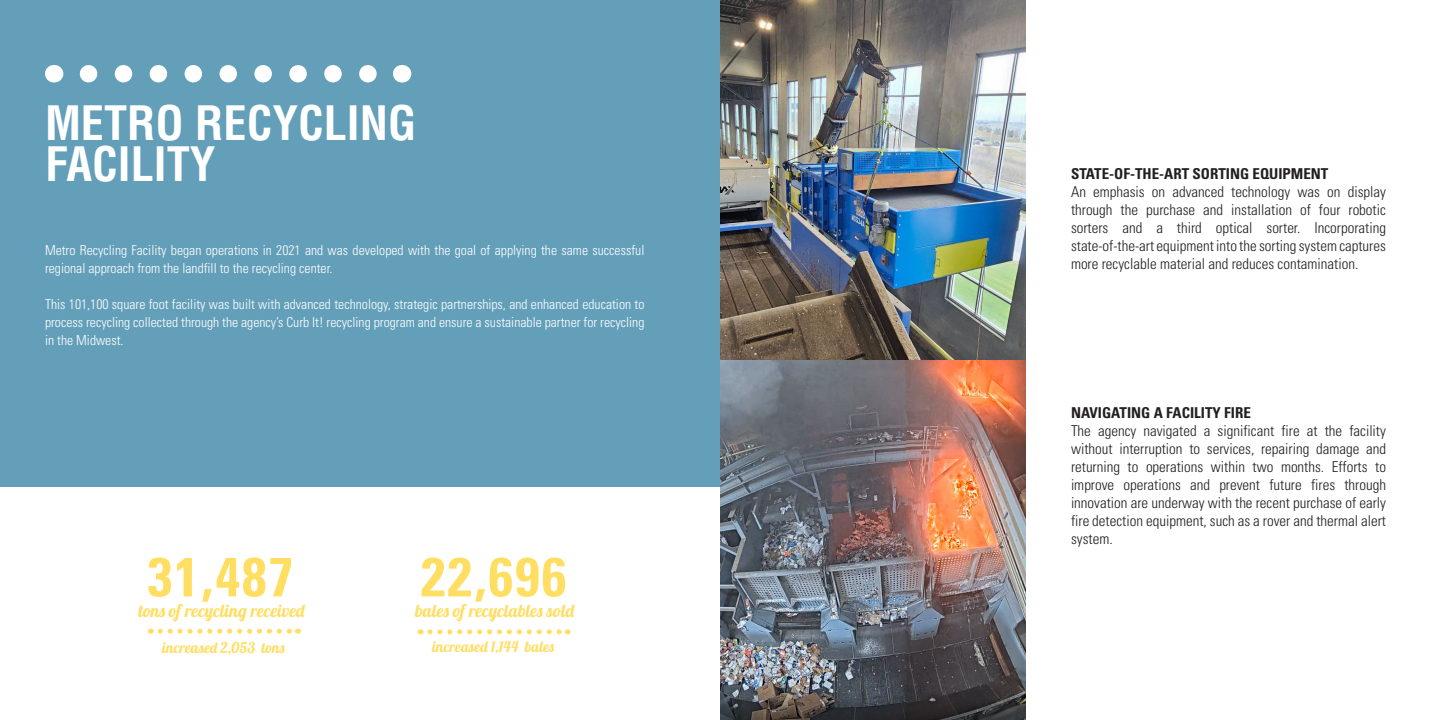
<style>
.page{position:relative;width:1440px;height:720px;background:#fff}
.page>*{position:absolute;margin:0;border:0;box-sizing:border-box;transform-origin:0 0}
.t1{font:700 condensed 55px "Univers";letter-spacing:.04em;color:#ffde62}
.t2{font:700 condensed 46.25px/41.2px "Helvetica LT Std";color:#fff}
.t3{font:17.5px "Lobster 1.4";letter-spacing:.02em;color:#ffde62}
.t4{font:300 condensed 15px/18px "Univers";color:#231f20;text-align:justify}
.t5{font:700 condensed 15px "Univers";color:#231f20}
.t6{font:15px "Lobster 1.4";letter-spacing:.02em;color:#ffde62}
.t7{font:300 condensed 13.75px/18.1px "Univers";color:#fff}
</style>
<div class="page">
<div style="left:0;top:0;width:720px;height:487px;background:#639fb9"></div>
<svg style="left:88px;top:65px;width:296px;height:18px"></svg>
<svg style="left:54px;top:65px;width:1px;height:18px"></svg>
<svg style="left:402px;top:65px;width:1px;height:18px"></svg>
<img style="left:720px;top:0;width:306px;height:720px">
<svg style="left:160px;top:629px;width:138px;height:5px"></svg>
<svg style="left:430px;top:629px;width:138px;height:5px"></svg>
<p class="t2" style="left:45px;top:102px;width:373px">METRO RECYCLING<br>FACILITY</p>
<p class="t7" style="left:45px;top:241px;width:601px">Metro Recycling Facility began operations in 2021 and was developed with the goal of applying the same successful regional approach from the landfill to the recycling center.</p>
<p class="t7" style="left:45px;top:295px;width:601px;text-align:justify">This 101,100 square foot facility was built with advanced technology, strategic partnerships, and enhanced education to process recycling collected through the agency’s Curb It! recycling program and ensure a sustainable partner for recycling in the Midwest.</p>
<p class="t1" style="left:148px;top:543px;width:147px">31,487</p>
<p class="t3" style="left:138px;top:600px;width:168px">tons of recycling received</p>
<p class="t6" style="left:162px;top:638px;width:124px">increased 2,053 tons</p>
<p class="t1" style="left:421px;top:543px;width:147px">22,696</p>
<p class="t6" style="left:432px;top:637px;width:123px">increased 1,144 bales</p>
<p class="t3" style="left:415px;top:600px;width:160px">bales of recyclables sold</p>
<p class="t5" style="left:1071px;top:164px;width:259px">STATE-OF-THE-ART SORTING EQUIPMENT</p>
<p class="t4" style="left:1071px;top:182px;width:317px">An emphasis on advanced technology was on display through the purchase and installation of four robotic sorters and a third optical sorter. Incorporating state-of-the-art equipment into the sorting system captures more recyclable material and reduces contamination.</p>
<p class="t5" style="left:1071px;top:404px;width:181px">NAVIGATING A FACILITY FIRE</p>
<p class="t4" style="left:1071px;top:422px;width:317px">The agency navigated a significant fire at the facility without interruption to services, repairing damage and returning to operations within two months. Efforts to improve operations and prevent future fires through innovation are underway with the recent purchase of early fire detection equipment, such as a rover and thermal alert system.</p>
</div>
